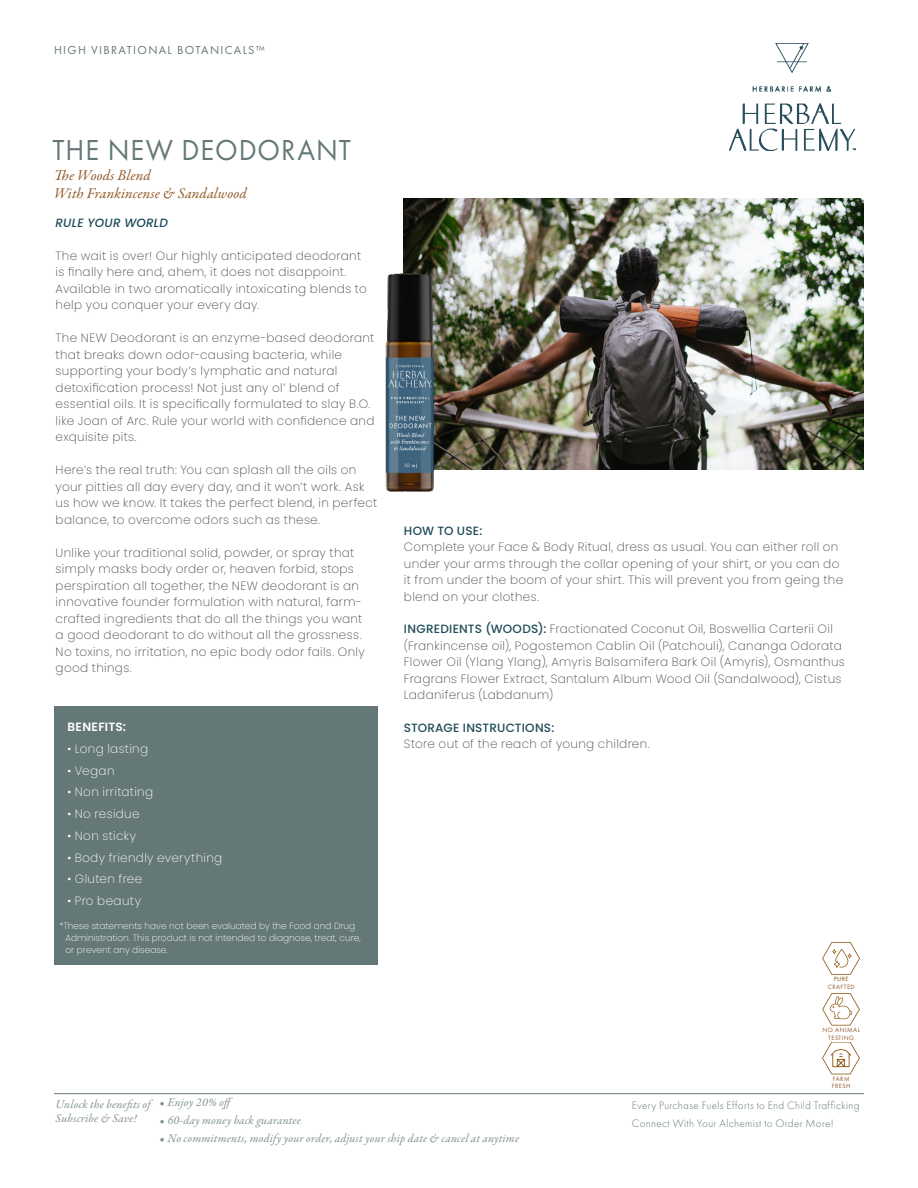
<style>
.page{position:relative;width:918px;height:1188px;background:#fff}
.page>*{position:absolute;margin:0;border:0;box-sizing:border-box;transform-origin:0 0}
.t1{font:30px "Futura PT";letter-spacing:.035em;color:#647877;scale:.95 1}
.t2{font:italic 15px "Garamond Premr Pro";letter-spacing:.005em;color:#935928}
.t3{font:200 12px/16.5px "Poppins";letter-spacing:.03em;color:#4b4c4d}
.t4{font:italic 12px/14.2px "Garamond Premr Pro";letter-spacing:.01em;color:#839392}
.t5{font:200 12px "Poppins";letter-spacing:.03em;color:#fff}
.t6{font:12px "Futura PT";letter-spacing:.11em;color:#647877}
.t7{font:italic 500 12px "Poppins";letter-spacing:.02em;color:#1e4c5a}
.t8{font:600 12px "Poppins";letter-spacing:.03em;color:#fff}
.t9{font:300 11.25px "Futura PT";letter-spacing:.03em;color:#647877}
.t10{font:200 9px/12px "Poppins";color:#fff}
.t11{font:6.45px/7.8px "Futura PT";letter-spacing:.07em;color:#935928;text-align:center}
.s1{font-weight:500;color:#1e4c5a}
</style>
<div class="page">
<img style="left:404px;top:198px;width:460px;height:272px">
<img style="left:729px;top:44px;width:127px;height:106px">
<hr style="left:54px;top:1093px;width:810px;height:1px;background:#647877">
<div style="left:54px;top:706px;width:324px;height:259px;background:#647877"></div>
<img style="left:823px;top:943px;width:37px;height:32px">
<img style="left:823px;top:993px;width:37px;height:33px">
<img style="left:823px;top:1042px;width:37px;height:33px">
<img style="left:385px;top:264px;width:67px;height:228px">
<p class="t6" style="left:54px;top:43px;width:212px">HIGH VIBRATIONAL BOTANICALS™</p>
<p class="t1" style="left:53px;top:132px;width:316px">THE NEW DEODORANT</p>
<p class="t2" style="left:54px;top:166px;width:98px">The Woods Blend</p>
<p class="t2" style="left:54px;top:184px;width:194px">With Frankincense &amp; Sandalwood</p>
<p class="t7" style="left:56px;top:216px;width:114px">RULE YOUR WORLD</p>
<p class="t3" style="left:56px;top:247px;width:313px">The wait is over! Our highly anticipated deodorant is finally here and, ahem, it does not disappoint.<br>Available in two aromatically intoxicating blends to help you conquer your every day.</p>
<p class="t3" style="left:56px;top:330px;width:320px">The NEW Deodorant is an enzyme-based deodorant that breaks down odor-causing bacteria, while supporting your body’s lymphatic and natural detoxification process! Not just any ol’ blend of essential oils. It is specifically formulated to slay B.O. like Joan of Arc. Rule your world with confidence and exquisite pits.</p>
<p class="t3" style="left:56px;top:462px;width:323px">Here’s the real truth: You can splash all the oils on your pitties all day every day, and it won’t work. Ask us how we know. It takes the perfect blend, in perfect balance, to overcome odors such as these.</p>
<p class="t3" style="left:56px;top:544px;width:311px">Unlike your traditional solid, powder, or spray that simply masks body order or, heaven forbid, stops perspiration all together, the NEW deodorant is an innovative founder formulation with natural, farm&shy;crafted ingredients that do all the things you want a good deodorant to do without all the grossness.<br>No toxins, no irritation, no epic body odor fails. Only good things.</p>
<p class="t8" style="left:68px;top:720px;width:60px">BENEFITS:</p>
<p class="t5" style="left:68px;top:742px;width:82px">• Long lasting</p>
<p class="t5" style="left:68px;top:764px;width:49px">• Vegan</p>
<p class="t5" style="left:68px;top:785px;width:87px">• Non irritating</p>
<p class="t5" style="left:68px;top:807px;width:74px">• No residue</p>
<p class="t5" style="left:68px;top:829px;width:70px">• Non sticky</p>
<p class="t5" style="left:68px;top:851px;width:156px">• Body friendly everything</p>
<p class="t5" style="left:68px;top:872px;width:76px">• Gluten free</p>
<p class="t5" style="left:68px;top:894px;width:75px">• Pro beauty</p>
<p class="t10" style="left:65px;top:920px;width:297px;text-indent:-6px">*These statements have not been evaluated by the Food and Drug<br>Administration. This product is not intended to diagnose, treat, cure, or prevent any disease.</p>
<p class="t3" style="left:404px;top:522px;width:441px"><span class="s1">HOW TO USE:<br></span>Complete your Face &amp; Body Ritual, dress as usual. You can either roll on under your arms through the collar opening of your shirt, or you can do it from under the boom of your shirt. This will prevent you from geing the blend on your clothes.</p>
<p class="t3" style="left:404px;top:621px;width:442px"><span class="s1">INGREDIENTS (WOODS):</span> Fractionated Coconut Oil, Boswellia Carterii Oil (Frankincense oil), Pogostemon Cablin Oil (Patchouli), Cananga Odorata Flower Oil (Ylang Ylang), Amyris Balsamifera Bark Oil (Amyris), Osmanthus Fragrans Flower Extract, Santalum Album Wood Oil (Sandalwood), Cistus Ladaniferus (Labdanum)</p>
<p class="t3" style="left:404px;top:720px;width:247px"><span class="s1">STORAGE INSTRUCTIONS:<br></span>Store out of the reach of young children.</p>
<p class="t11" style="left:834px;top:975px;width:16px">PURE</p>
<p class="t11" style="left:828px;top:983px;width:28px">CRAFTED</p>
<p class="t11" style="left:822px;top:1026px;width:39px">NO ANIMAL<br>TESTING</p>
<p class="t11" style="left:833px;top:1075px;width:18px">FARM</p>
<p class="t11" style="left:832px;top:1082px;width:20px">FRESH</p>
<p class="t4" style="left:160px;top:1096px;width:77px">• Enjoy 20% off</p>
<p class="t4" style="left:160px;top:1113px;width:143px">• 60-day money back guarantee</p>
<p class="t4" style="left:160px;top:1131px;width:361px">• No commitments, modify your order, adjust your ship date &amp; cancel at anytime</p>
<p class="t4" style="left:56px;top:1098px;width:96px">Unlock the benefits of<br>Subscribe &amp; Save!</p>
<p class="t9" style="left:632px;top:1099px;width:229px">Every Purchase Fuels Efforts to End Child Trafficking</p>
<p class="t9" style="left:632px;top:1117px;width:203px">Connect With Your Alchemist to Order More!</p>
</div>
